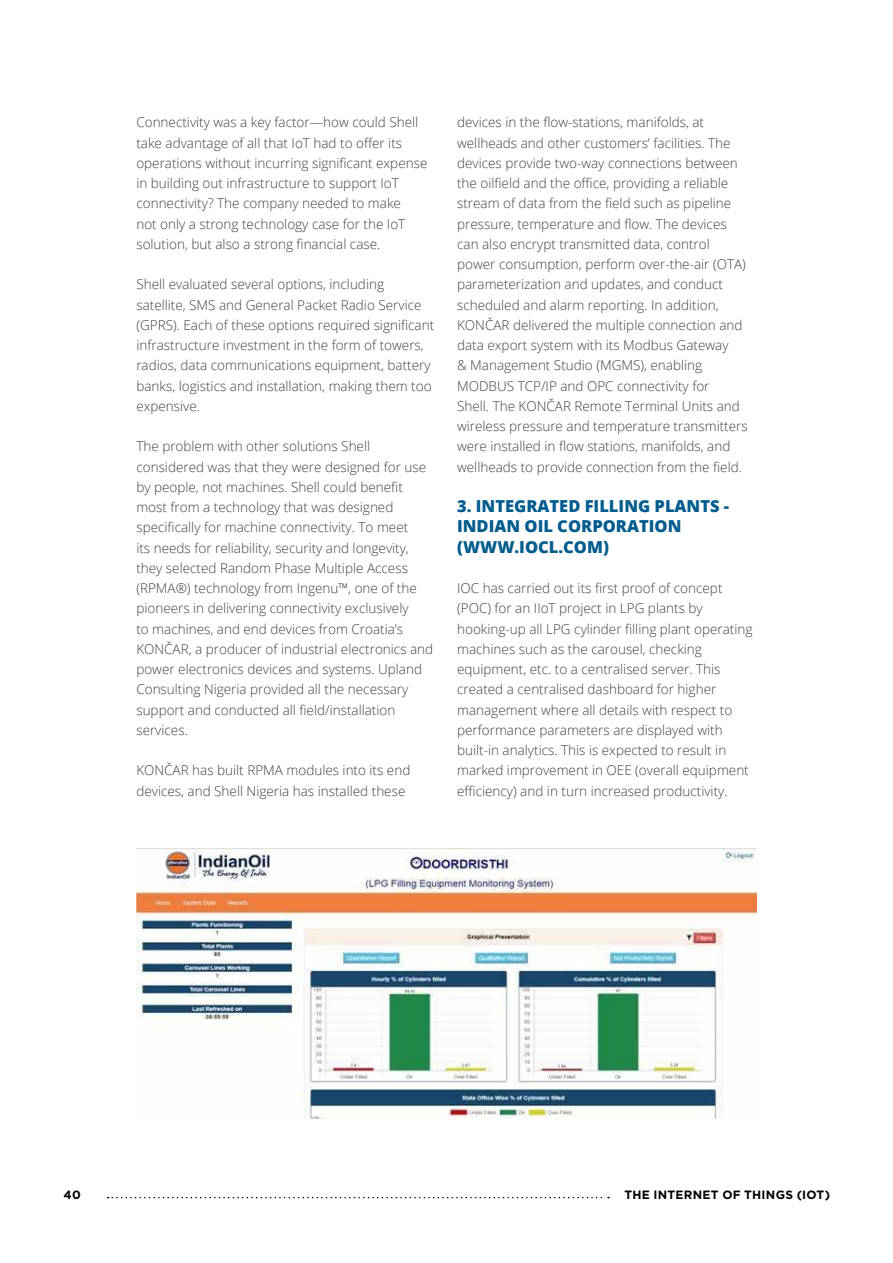
<style>
.page{position:relative;width:893px;height:1263px;background:#fff}
.page>*{position:absolute;margin:0;border:0;box-sizing:border-box;transform-origin:0 0}
.t1{font:800 16.5px/20.2px "Open Sans";color:#005c8f}
.t2{font:300 13.5px/20.2px "Open Sans";color:#414042}
.t3{font:700 12px "Gotham";letter-spacing:.025em;color:#000}
</style>
<div class="page">
<svg style="left:108px;top:1197px;width:501px;height:1px"></svg>
<img style="left:136px;top:848px;width:621px;height:270px">
<p class="t2" style="left:136px;top:112px;width:293px">Connectivity was a key factor—how could Shell take advantage of all that IoT had to offer its operations without incurring significant expense in building out infrastructure to support IoT connectivity? The company needed to make<br>not only a strong technology case for the IoT solution, but also a strong financial case.</p>
<p class="t2" style="left:136px;top:274px;width:299px">Shell evaluated several options, including satellite, SMS and General Packet Radio Service (GPRS). Each of these options required significant infrastructure investment in the form of towers, radios, data communications equipment, battery banks, logistics and installation, making them too expensive.</p>
<p class="t2" style="left:136px;top:436px;width:298px">The problem with other solutions Shell considered was that they were designed for use by people, not machines. Shell could benefit most from a technology that was designed specifically for machine connectivity. To meet<br>its needs for reliability, security and longevity, they selected Random Phase Multiple Access (RPMA®) technology from Ingenu™, one of the pioneers in delivering connectivity exclusively<br>to machines, and end devices from Croatia’s KONČAR, a producer of industrial electronics and power electronics devices and systems. Upland Consulting Nigeria provided all the necessary support and conducted all field/installation services.</p>
<p class="t2" style="left:136px;top:760px;width:275px">KONČAR has built RPMA modules into its end devices, and Shell Nigeria has installed these</p>
<p class="t2" style="left:457px;top:112px;width:292px">devices in the flow-stations, manifolds, at wellheads and other customers’ facilities. The devices provide two-way connections between the oilfield and the office, providing a reliable stream of data from the field such as pipeline pressure, temperature and flow. The devices can also encrypt transmitted data, control power consumption, perform over-the-air (OTA) parameterization and updates, and conduct scheduled and alarm reporting. In addition, KONČAR delivered the multiple connection and data export system with its Modbus Gateway<br>&amp; Management Studio (MGMS), enabling MODBUS TCP/IP and OPC connectivity for<br>Shell. The KONČAR Remote Terminal Units and wireless pressure and temperature transmitters were installed in flow stations, manifolds, and wellheads to provide connection from the field.</p>
<p class="t1" style="left:457px;top:495px;width:274px">3. INTEGRATED FILLING PLANTS -<br>INDIAN OIL CORPORATION (WWW.IOCL.COM)</p>
<p class="t2" style="left:457px;top:578px;width:297px">IOC has carried out its first proof of concept (POC) for an IIoT project in LPG plants by hooking-up all LPG cylinder filling plant operating machines such as the carousel, checking equipment, etc. to a centralised server. This created a centralised dashboard for higher management where all details with respect to performance parameters are displayed with built-in analytics. This is expected to result in marked improvement in OEE (overall equipment efficiency) and in turn increased productivity.</p>
<p class="t3" style="left:64px;top:1186px;width:19px">40</p>
<p class="t3" style="left:624px;top:1186px;width:207px">THE INTERNET OF THINGS (IOT)</p>
</div>
